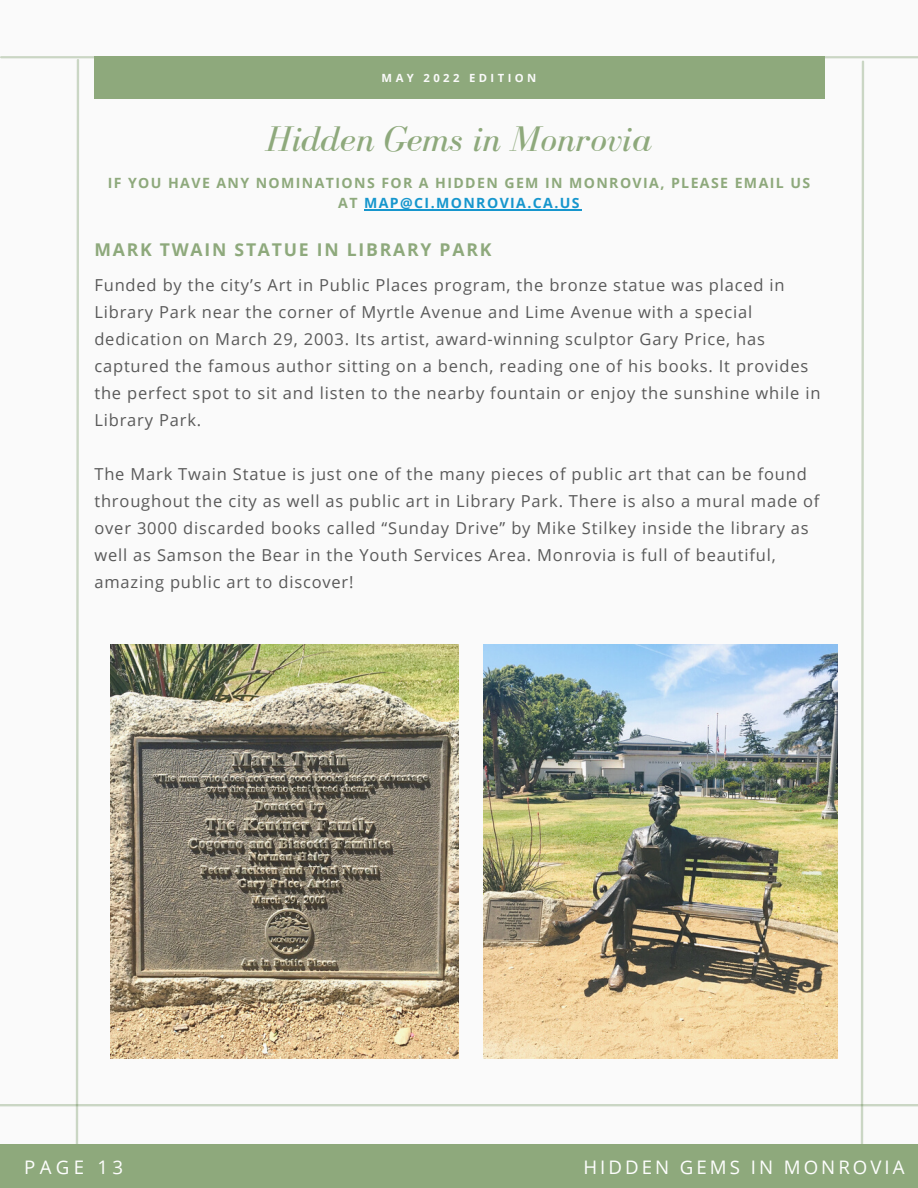
<style>
.page{position:relative;width:918px;height:1188px;background:#fafafa}
.page>*{position:absolute;margin:0;border:0;box-sizing:border-box;transform-origin:0 0}
.t1{font:italic 36.75px "Bodoni FLF";color:#8ea97c}
.t2{font:18.75px "Open Sans";letter-spacing:.16em;color:#fefefe}
.t3{font:700 17.55px "Open Sans";letter-spacing:.1em;color:#8ea97c}
.t4{font:16.5px/27px "Open Sans";letter-spacing:.05em;color:#595959}
.t5{font:700 14.1px/20.2px "Open Sans";letter-spacing:.1em;color:#8ea97c;text-align:center}
.t6{font:700 11.25px "Open Sans";letter-spacing:.3em;color:#fafafa}
.s1{color:#1696cd}
</style>
<div class="page">
<hr style="left:1px;top:56px;width:917px;height:2px;background:#1d5400">
<svg style="left:860px;top:60px;width:5px;height:1085px"></svg>
<svg style="left:75px;top:59px;width:5px;height:1086px"></svg>
<hr style="left:0;top:1104px;width:918px;height:2px;background:#1d5400">
<div style="left:94px;top:56px;width:730px;height:43px;background:#8ea97c"></div>
<div style="left:0;top:1145px;width:918px;height:43px;background:#8ea97c"></div>
<img style="left:110px;top:645px;width:349px;height:414px">
<hr style="left:364px;top:209px;width:217px;height:1px;background:#1696cd">
<img style="left:483px;top:645px;width:355px;height:414px">
<p class="t6" style="left:382px;top:70px;width:156px">MAY 2022 EDITION</p>
<h1 class="t1" style="left:266px;top:120px;width:388px">Hidden Gems in Monrovia</h1>
<p class="t5" style="left:108px;top:172px;width:704px">IF YOU HAVE ANY NOMINATIONS FOR A HIDDEN GEM IN MONROVIA, PLEASE EMAIL US<br>AT <span class="s1">MAP@CI.MONROVIA.CA.US</span></p>
<p class="t3" style="left:94px;top:237px;width:399px">MARK TWAIN STATUE IN LIBRARY PARK</p>
<p class="t4" style="left:94px;top:271px;width:728px">Funded by the city’s Art in Public Places program, the bronze statue was placed in Library Park near the corner of Myrtle Avenue and Lime Avenue with a special dedication on March 29, 2003. Its artist, award-winning sculptor Gary Price, has captured the famous author sitting on a bench, reading one of his books. It provides the perfect spot to sit and listen to the nearby fountain or enjoy the sunshine while in Library Park.</p>
<p class="t4" style="left:94px;top:460px;width:727px">The Mark Twain Statue is just one of the many pieces of public art that can be found throughout the city as well as public art in Library Park. There is also a mural made of over 3000 discarded books called “Sunday Drive” by Mike Stilkey inside the library as well as Samson the Bear in the Youth Services Area. Monrovia is full of beautiful, amazing public art to discover!</p>
<p class="t2" style="left:24px;top:1154px;width:100px">PAGE 13</p>
<p class="t2" style="left:584px;top:1154px;width:322px">HIDDEN GEMS IN MONROVIA</p>
</div>
